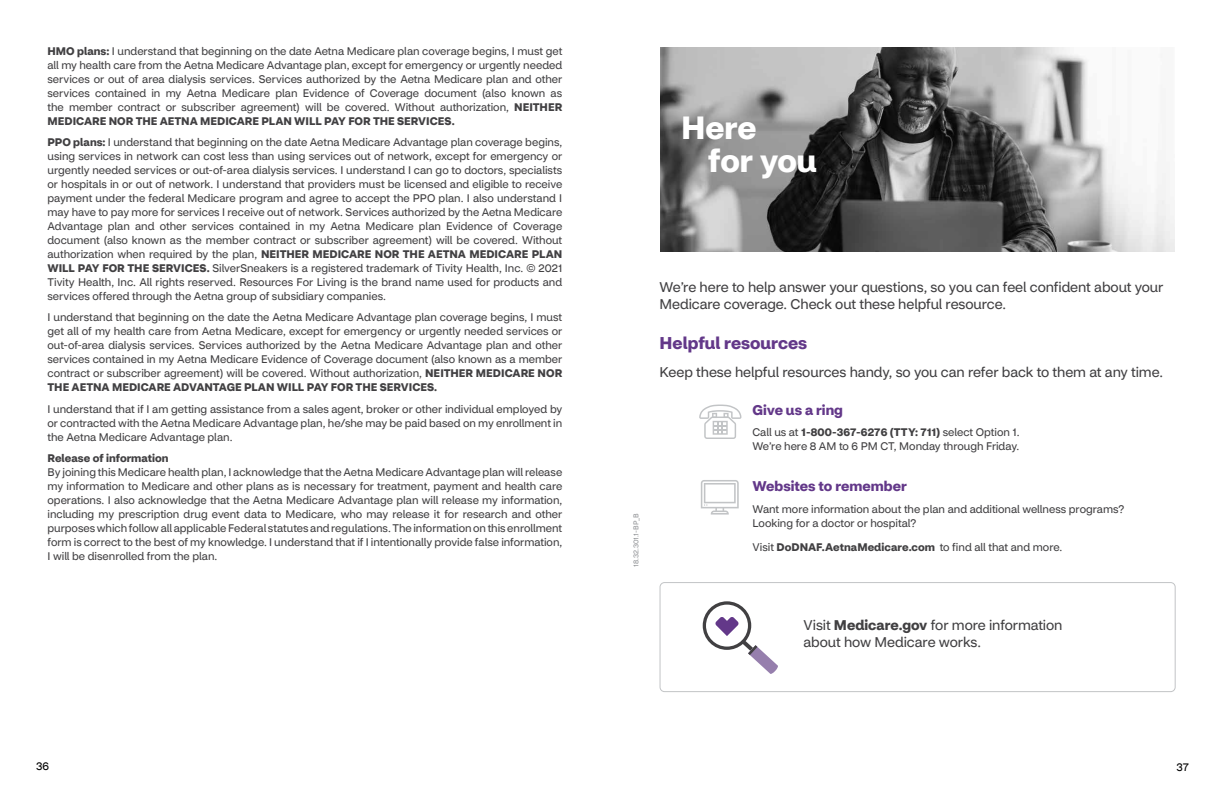
<style>
.page{position:relative;width:1224px;height:792px;background:#fff}
.page>*{position:absolute;margin:0;border:0;box-sizing:border-box;transform-origin:0 0}
.t1{font:700 32px/33px "CVS Health Sans";letter-spacing:-.005em;color:#fff}
.t2{font:700 17px "CVS Health Sans";color:#633889}
.t3{font:14px/17px "CVS Health Sans";letter-spacing:-.005em;color:#414042}
.t4{font:700 14px "CVS Health Sans";color:#633889}
.t5{font:11px/14px "CVS Health Sans";letter-spacing:-.005em;color:#414042;text-align:justify}
.t6{font:700 11px "CVS Health Sans";letter-spacing:.005em;color:#414042}
.t7{font:11px "CVS Health Sans";color:#000}
.t8{font:7px "CVS Health Sans";color:#939598}
.s1{font-weight:700}
</style>
<div class="page">
<svg style="left:703px;top:601px;width:75px;height:73px"></svg>
<div style="left:660px;top:582px;width:516px;height:110px;border:1px solid #c2c4c6;border-radius:4px"></div>
<img style="left:660px;top:48px;width:515px;height:204px">
<svg style="left:701px;top:480px;width:38px;height:35px"></svg>
<svg style="left:699px;top:405px;width:43px;height:34px"></svg>
<p class="t5" style="left:48px;top:44px;width:516px"><span class="s1">HMO plans:</span> I understand that beginning on the date Aetna Medicare plan coverage begins, I must get all my health care from the Aetna Medicare Advantage plan, except for emergency or urgently needed services or out of area dialysis services. Services authorized by the Aetna Medicare plan and other services contained in my Aetna Medicare plan Evidence of Coverage document (also known as the member contract or subscriber agreement) will be covered. Without authorization, <span class="s1">NEITHER MEDICARE NOR THE AETNA MEDICARE PLAN WILL PAY FOR THE SERVICES.</span></p>
<p class="t5" style="left:48px;top:135px;width:516px"><span class="s1">PPO plans:</span> I understand that beginning on the date Aetna Medicare Advantage plan coverage begins, using services in network can cost less than using services out of network, except for emergency or urgently needed services or out-of-area dialysis services. I understand I can go to doctors, specialists or hospitals in or out of network. I understand that providers must be licensed and eligible to receive payment under the federal Medicare program and agree to accept the PPO plan. I also understand I may have to pay more for services I receive out of network. Services authorized by the Aetna Medicare Advantage plan and other services contained in my Aetna Medicare plan Evidence of Coverage document (also known as the member contract or subscriber agreement) will be covered. Without authorization when required by the plan, <span class="s1">NEITHER MEDICARE NOR THE AETNA MEDICARE PLAN WILL PAY FOR THE SERVICES.</span> SilverSneakers is a registered trademark of Tivity Health, Inc. © 2021<br>Tivity Health, Inc. All rights reserved. Resources For Living is the brand name used for products and services offered through the Aetna group of subsidiary companies.</p>
<p class="t5" style="left:48px;top:311px;width:516px">I understand that beginning on the date the Aetna Medicare Advantage plan coverage begins, I must get all of my health care from Aetna Medicare, except for emergency or urgently needed services or out-of-area dialysis services. Services authorized by the Aetna Medicare Advantage plan and other services contained in my Aetna Medicare Evidence of Coverage document (also known as a member contract or subscriber agreement) will be covered. Without authorization, <span class="s1">NEITHER MEDICARE NOR THE AETNA MEDICARE ADVANTAGE PLAN WILL PAY FOR THE SERVICES.</span></p>
<p class="t5" style="left:48px;top:402px;width:516px">I understand that if I am getting assistance from a sales agent, broker or other individual employed by or contracted with the Aetna Medicare Advantage plan, he/she may be paid based on my enrollment in the Aetna Medicare Advantage plan.</p>
<p class="t6" style="left:48px;top:451px;width:123px">Release of information</p>
<p class="t5" style="left:48px;top:465px;width:516px">By joining this Medicare health plan, I acknowledge that the Aetna Medicare Advantage plan will release my information to Medicare and other plans as is necessary for treatment, payment and health care operations. I also acknowledge that the Aetna Medicare Advantage plan will release my information, including my prescription drug event data to Medicare, who may release it for research and other purposes which follow all applicable Federal statutes and regulations. The information on this enrollment form is correct to the best of my knowledge. I understand that if I intentionally provide false information, I will be disenrolled from the plan.</p>
<h1 class="t1" style="left:708px;top:111px;width:110px;text-indent:-27px">Here<br>for you</h1>
<p class="t8" style="left:632px;top:567px;width:55px;rotate:-90deg">18.32.301.1-BP_B</p>
<p class="t3" style="left:660px;top:279px;width:505px">We’re here to help answer your questions, so you can feel confident about your<br>Medicare coverage. Check out these helpful resource.</p>
<h2 class="t2" style="left:660px;top:332px;width:149px">Helpful resources</h2>
<p class="t3" style="left:660px;top:364px;width:505px">Keep these helpful resources handy, so you can refer back to them at any time.</p>
<p class="t4" style="left:752px;top:401px;width:92px">Give us a ring</p>
<p class="t5" style="left:752px;top:425px;width:269px">Call us at <span class="s1">1-800-367-6276 (TTY: 711)</span> select Option 1.<br>We’re here 8 AM to 6 PM CT, Monday through Friday.</p>
<p class="t4" style="left:752px;top:478px;width:156px">Websites to remember</p>
<p class="t5" style="left:752px;top:502px;width:373px">Want more information about the plan and additional wellness programs?<br>Looking for a doctor or hospital?</p>
<p class="t5" style="left:752px;top:541px;width:311px">Visit <span class="s1">DoDNAF.AetnaMedicare.com</span> to find all that and more.</p>
<p class="t3" style="left:804px;top:617px;width:260px">Visit <span class="s1">Medicare.gov</span> for more information about how Medicare works.</p>
<p class="t7" style="left:36px;top:760px;width:14px">36</p>
<p class="t7" style="left:1176px;top:760px;width:14px">37</p>
</div>
